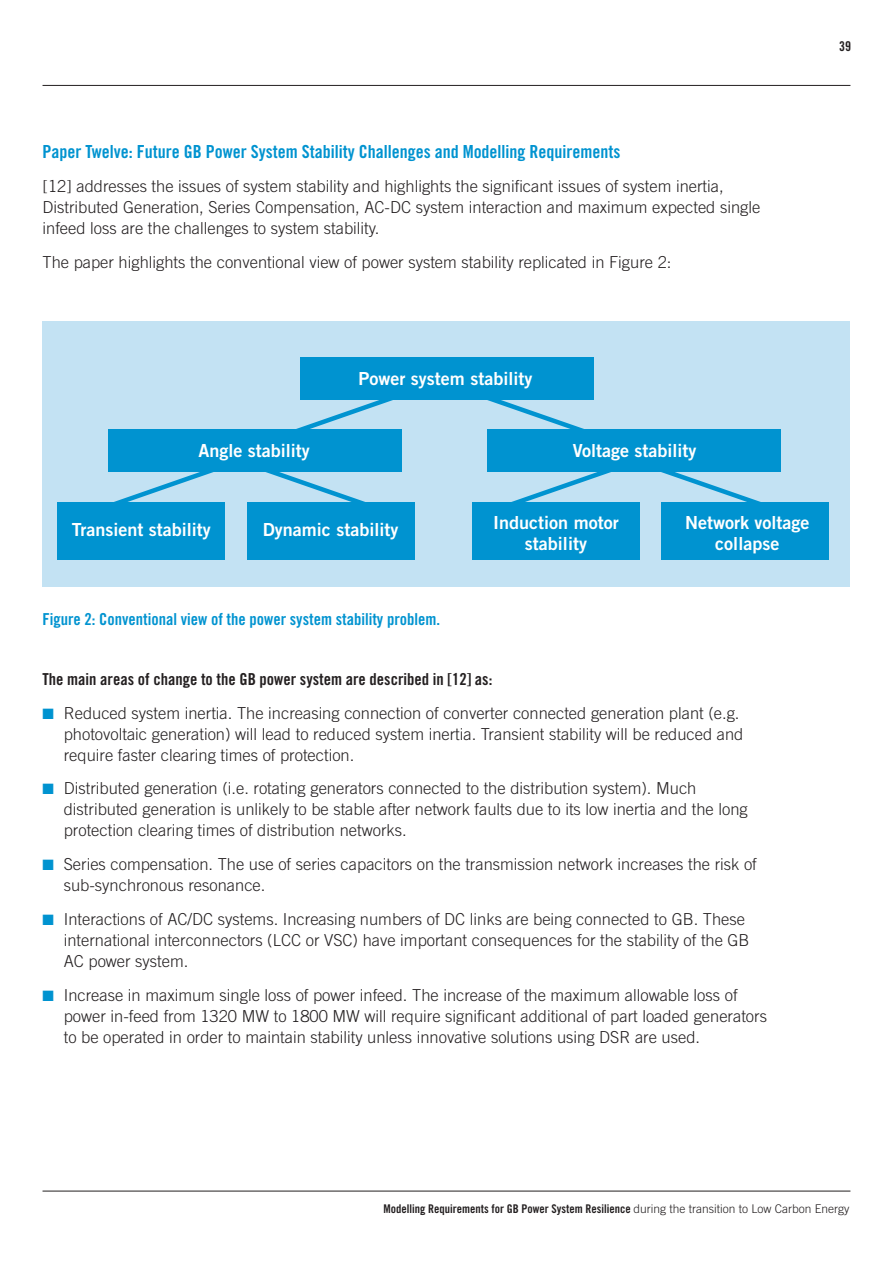
<style>
.page{position:relative;width:893px;height:1263px;background:#fff}
.page>*{position:absolute;margin:0;border:0;box-sizing:border-box;transform-origin:0 0}
.t1{font:18px/21px "Trade Gothic Bold Two";color:#fff;text-align:center}
.t2{font:18px "Trade Gothic Bold Cond Twenty";color:#0093d0}
.t3{font:300 16.5px/21px "Trade Gothic";color:#231f20}
.t4{font:16.5px "Trade Gothic Bold Cond Twenty";color:#231f20}
.t5{font:16.5px "Trade Gothic Bold Cond Twenty";color:#0093d0}
.t6{font:13.5px "Trade Gothic Bold Cond Twenty";color:#231f20}
.t7{font:12px "Trade Gothic Bold Cond Twenty";color:#231f20}
.s1{color:#0093d0}
.s2{font-family:"Trade Gothic";font-weight:300}
</style>
<div class="page">
<hr style="left:43px;top:85px;width:807px;height:1px;background:#231f20">
<hr style="left:43px;top:1191px;width:807px;height:1px;background:#231f20">
<div style="left:43px;top:321px;width:807px;height:266px;background:#c3e2f3"></div>
<div style="left:300px;top:357px;width:293px;height:43px;background:#0093d0"></div>
<div style="left:108px;top:429px;width:294px;height:43px;background:#0093d0"></div>
<div style="left:487px;top:429px;width:293px;height:43px;background:#0093d0"></div>
<div style="left:57px;top:502px;width:168px;height:57px;background:#0093d0"></div>
<div style="left:247px;top:502px;width:168px;height:57px;background:#0093d0"></div>
<div style="left:472px;top:502px;width:168px;height:57px;background:#0093d0"></div>
<div style="left:661px;top:502px;width:168px;height:57px;background:#0093d0"></div>
<svg style="left:296px;top:400px;width:97px;height:29px"></svg>
<svg style="left:487px;top:388px;width:107px;height:41px"></svg>
<svg style="left:114px;top:472px;width:100px;height:30px"></svg>
<svg style="left:661px;top:472px;width:100px;height:30px"></svg>
<svg style="left:511px;top:472px;width:100px;height:30px"></svg>
<svg style="left:265px;top:472px;width:100px;height:30px"></svg>
<p class="t2" style="left:43px;top:141px;width:579px">Paper Twelve: Future GB Power System Stability Challenges and Modelling Requirements</p>
<p class="t3" style="left:43px;top:175px;width:719px">[12] addresses the issues of system stability and highlights the significant issues of system inertia,<br>Distributed Generation, Series Compensation, AC-DC system interaction and maximum expected single infeed loss are the challenges to system stability.</p>
<p class="t3" style="left:43px;top:251px;width:630px">The paper highlights the conventional view of power system stability replicated in Figure 2:</p>
<p class="t6" style="left:839px;top:38px;width:13px">39</p>
<p class="t1" style="left:358px;top:367px;width:175px">Power system stability</p>
<p class="t1" style="left:198px;top:440px;width:113px">Angle stability</p>
<p class="t1" style="left:573px;top:440px;width:125px">Voltage stability</p>
<p class="t1" style="left:72px;top:518px;width:141px">Transient stability</p>
<p class="t1" style="left:263px;top:518px;width:137px">Dynamic stability</p>
<p class="t1" style="left:493px;top:512px;width:127px">Induction motor stability</p>
<p class="t1" style="left:685px;top:512px;width:126px">Network voltage collapse</p>
<p class="t5" style="left:43px;top:609px;width:399px">Figure 2: Conventional view of the power system stability problem.</p>
<p class="t4" style="left:43px;top:669px;width:451px">The main areas of change to the GB power system are described in [12] as:</p>
<p class="t3" style="left:64px;top:702px;width:681px;text-indent:-21px"><span class="s1">■</span> Reduced system inertia. The increasing connection of converter connected generation plant (e.g. photovoltaic generation) will lead to reduced system inertia. Transient stability will be reduced and require faster clearing times of protection.</p>
<p class="t3" style="left:64px;top:778px;width:685px;text-indent:-21px"><span class="s1">■</span> Distributed generation (i.e. rotating generators connected to the distribution system). Much distributed generation is unlikely to be stable after network faults due to its low inertia and the long protection clearing times of distribution networks.</p>
<p class="t3" style="left:64px;top:854px;width:695px;text-indent:-21px"><span class="s1">■</span> Series compensation. The use of series capacitors on the transmission network increases the risk of sub-synchronous resonance.</p>
<p class="t3" style="left:64px;top:908px;width:687px;text-indent:-21px"><span class="s1">■</span> Interactions of AC/DC systems. Increasing numbers of DC links are being connected to GB. These international interconnectors (LCC or VSC) have important consequences for the stability of the GB<br>AC power system.</p>
<p class="t3" style="left:64px;top:984px;width:705px;text-indent:-21px"><span class="s1">■</span> Increase in maximum single loss of power infeed. The increase of the maximum allowable loss of power in-feed from 1320 MW to 1800 MW will require significant additional of part loaded generators to be operated in order to maintain stability unless innovative solutions using DSR are used.</p>
<p class="t7" style="left:384px;top:1201px;width:467px">Modelling Requirements for GB Power System Resilience <span class="s2">during the transition to Low Carbon Energy</span></p>
</div>
